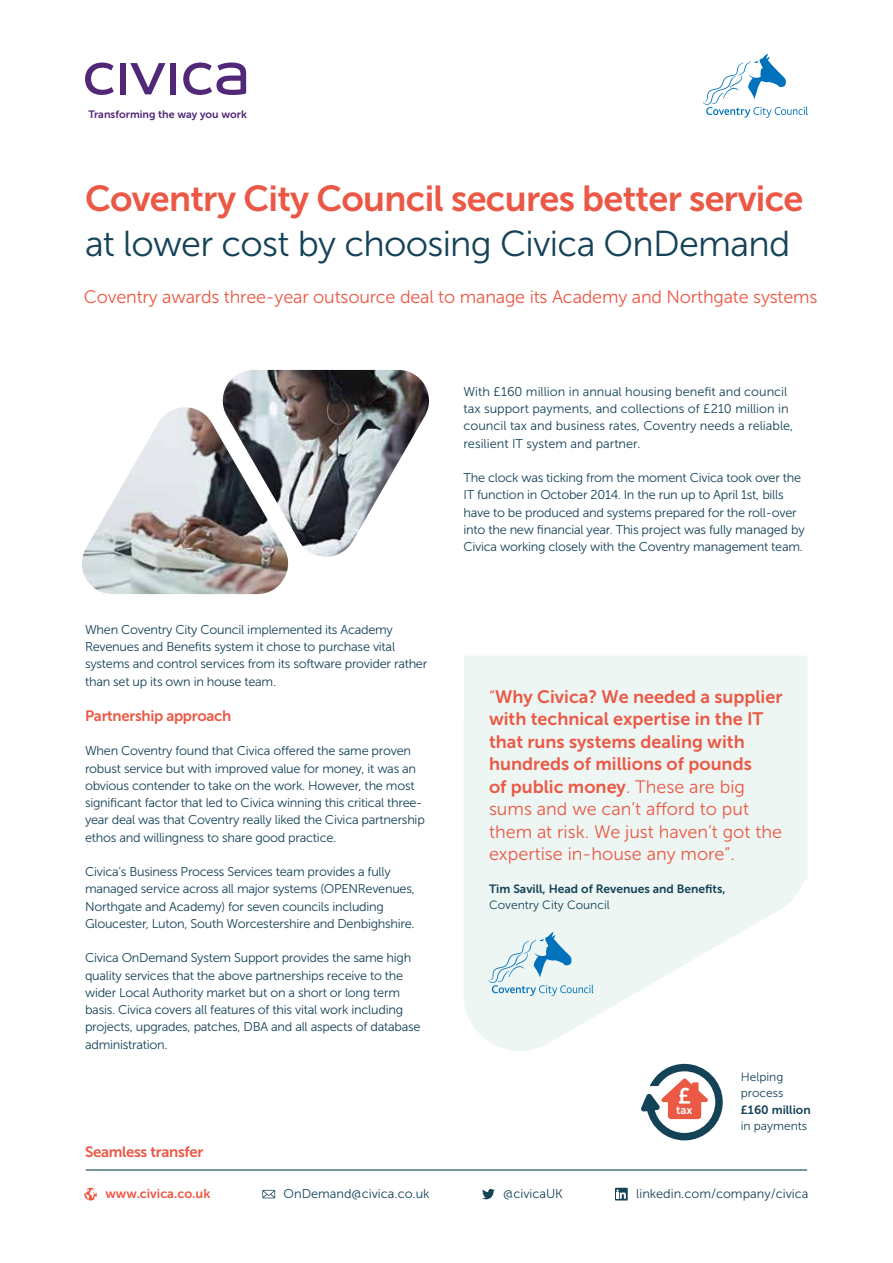
<style>
.page{position:relative;width:893px;height:1263px;background:#fff}
.page>*{position:absolute;margin:0;border:0;box-sizing:border-box;transform-origin:0 0}
.t1{font:36px "Museo Sans 700";letter-spacing:-.02em;color:#eb5845}
.t2{font:36px "Museo Sans 300";letter-spacing:-.02em;color:#144257}
.t3{font:18px/22.5px "Museo Sans 300";letter-spacing:-.01em;color:#eb5845}
.t4{font:18px/22.5px "Museo Sans 700";color:#eb5845}
.t5{font:15px "Museo Sans 700";letter-spacing:-.02em;color:#eb5845}
.t6{font:12.75px/17.2px "Museo Sans 300";letter-spacing:-.02em;color:#144257}
.t7{font:12.75px/17.2px "Museo Sans 300";color:#144257}
.t8{font:12.75px "Museo Sans 700";color:#eb5845}
.t9{font:12px "Museo Sans 700";color:#144257}
.t10{font:12px/16.5px "Museo Sans 300";color:#144257}
.t11{font:11.4px "Museo Sans 700";color:#fff}
.t12{font:10.65px "Museo Sans 700";color:#512777}
.s1{font-family:"Museo Sans 300"}
</style>
<div class="page">
<svg style="left:85px;top:63px;width:29px;height:32px"></svg>
<div style="left:170px;top:63px;width:6px;height:31px;background:#512777"></div>
<div style="left:120px;top:63px;width:6px;height:31px;background:#512777"></div>
<svg style="left:130px;top:63px;width:35px;height:31px"></svg>
<svg style="left:183px;top:63px;width:63px;height:32px"></svg>
<img style="left:82px;top:370px;width:347px;height:224px">
<hr style="left:86px;top:1169px;width:721px;height:1px;background:#144257">
<div style="left:615px;top:1188px;width:13px;height:12px;background:#144257"></div>
<svg style="left:616px;top:1189px;width:10px;height:10px"></svg>
<svg style="left:84px;top:1188px;width:13px;height:12px"></svg>
<svg style="left:262px;top:1190px;width:13px;height:8px"></svg>
<svg style="left:482px;top:1189px;width:13px;height:10px"></svg>
<svg style="left:703px;top:54px;width:105px;height:64px"></svg>
<svg style="left:464px;top:656px;width:343px;height:408px;fill:#edf6f2"></svg>
<svg style="left:489px;top:932px;width:104px;height:64px;background:#cae2e9"></svg>
<svg style="left:641px;top:1064px;width:82px;height:76px"></svg>
<p class="t12" style="left:89px;top:108px;width:160px">Transforming the way you work</p>
<h1 class="t1" style="left:85px;top:178px;width:720px">Coventry City Council secures better service</h1>
<h1 class="t2" style="left:85px;top:224px;width:707px">at lower cost by choosing Civica OnDemand</h1>
<h2 class="t3" style="left:84px;top:286px;width:735px">Coventry awards three-year outsource deal to manage its Academy and Northgate systems</h2>
<p class="t6" style="left:85px;top:621px;width:344px">When Coventry City Council implemented its Academy Revenues and Benefits system it chose to purchase vital systems and control services from its software provider rather than set up its own in house team.</p>
<p class="t5" style="left:85px;top:707px;width:148px">Partnership approach</p>
<p class="t6" style="left:85px;top:742px;width:341px">When Coventry found that Civica offered the same proven robust service but with improved value for money, it was an obvious contender to take on the work. However, the most significant factor that led to Civica winning this critical three&shy;year deal was that Coventry really liked the Civica partnership ethos and willingness to share good practice.</p>
<p class="t6" style="left:85px;top:863px;width:331px">Civica’s Business Process Services team provides a fully managed service across all major systems (OPENRevenues, Northgate and Academy) for seven councils including Gloucester, Luton, South Worcestershire and Denbighshire.</p>
<p class="t6" style="left:85px;top:949px;width:337px">Civica OnDemand System Support provides the same high quality services that the above partnerships receive to the wider Local Authority market but on a short or long term basis. Civica covers all features of this vital work including projects, upgrades, patches, DBA and all aspects of database administration.</p>
<p class="t7" style="left:463px;top:383px;width:331px">With £160 million in annual housing benefit and council tax support payments, and collections of £210 million in council tax and business rates, Coventry needs a reliable, resilient IT system and partner.</p>
<p class="t6" style="left:463px;top:469px;width:343px">The clock was ticking from the moment Civica took over the IT function in October 2014. In the run up to April 1st, bills have to be produced and systems prepared for the roll-over into the new financial year. This project was fully managed by Civica working closely with the Coventry management team.</p>
<h2 class="t4" style="left:489px;top:685px;width:295px"><span class="s1">“</span>Why Civica? We needed a supplier with technical expertise in the IT that runs systems dealing with hundreds of millions of pounds<br>of public money<span class="s1">. These are big</span></h2>
<h2 class="t3" style="left:489px;top:798px;width:294px">sums and we can’t afford to put them at risk. We just haven’t got the expertise in-house any more”.</h2>
<p class="t9" style="left:489px;top:882px;width:238px">Tim Savill, Head of Revenues and Benefits,</p>
<p class="t10" style="left:489px;top:897px;width:122px">Coventry City Council</p>
<p class="t11" style="left:676px;top:1103px;width:18px">tax</p>
<p class="t10" style="left:741px;top:1068px;width:44px">Helping process</p>
<p class="t9" style="left:741px;top:1103px;width:71px">£160 million</p>
<p class="t10" style="left:741px;top:1118px;width:68px">in payments</p>
<p class="t5" style="left:85px;top:1143px;width:120px">Seamless transfer</p>
<p class="t8" style="left:105px;top:1186px;width:106px">www.civica.co.uk</p>
<p class="t7" style="left:284px;top:1185px;width:148px">OnDemand@civica.co.uk</p>
<p class="t7" style="left:503px;top:1185px;width:61px">@civicaUK</p>
<p class="t7" style="left:636px;top:1185px;width:174px">linkedin.com/company/civica</p>
</div>
